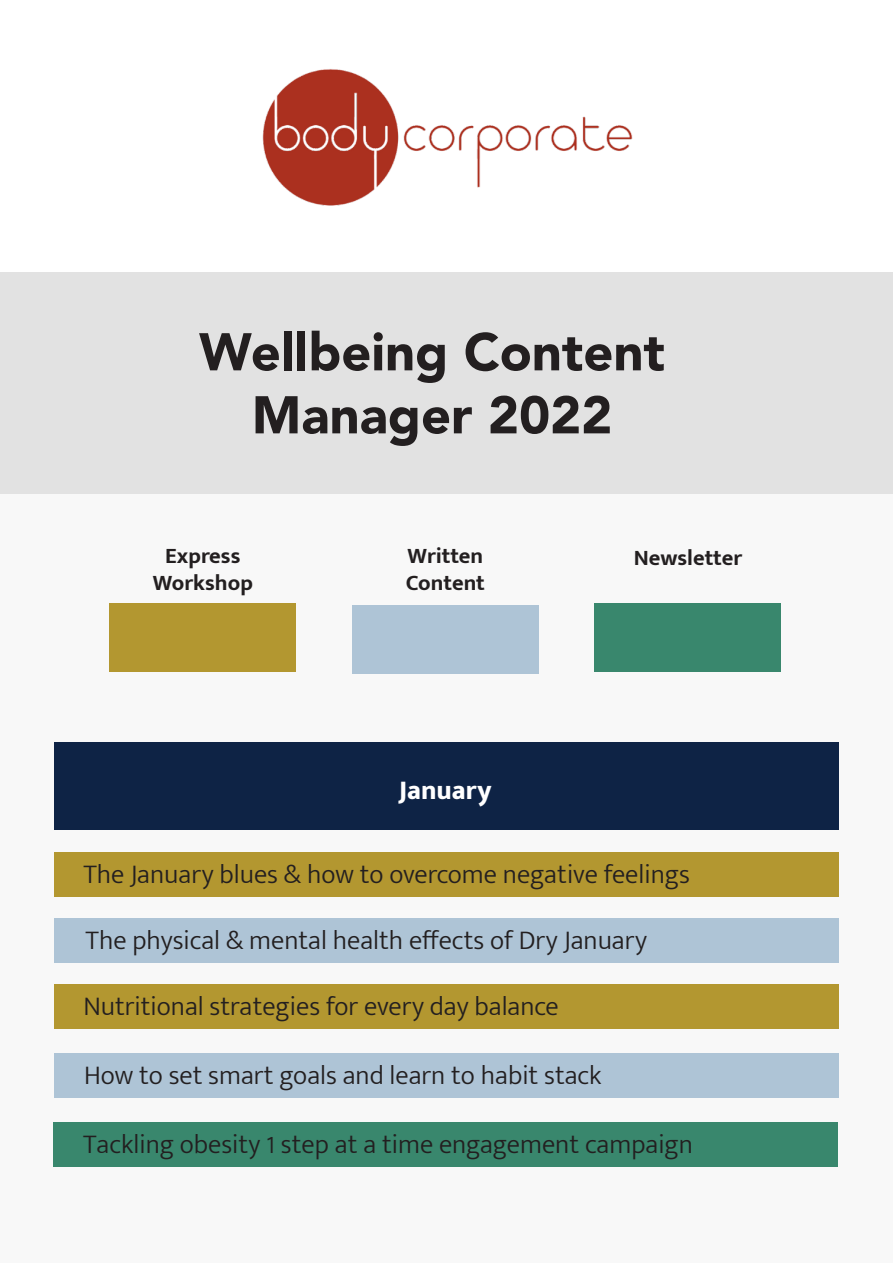
<style>
.page{position:relative;width:893px;height:1263px;background:#fff}
.page>*{position:absolute;margin:0;border:0;box-sizing:border-box;transform-origin:0 0}
.t1{font:900 52.5px "Avenir";color:#231f20}
.t2{font:300 27px "Mukta Mahee";color:#231f20}
.t3{font:800 27px "Mukta Mahee";color:#fff}
.t4{font:700 22.5px/27px "Mukta Mahee";color:#231f20}
</style>
<div class="page">
<div style="left:0;top:234px;width:893px;height:1029px;background:#f8f8f8"></div>
<div style="left:0;top:0;width:893px;height:272px;background:#fff"></div>
<img style="left:262px;top:69px;width:371px;height:137px">
<div style="left:109px;top:604px;width:187px;height:68px;background:#b39730"></div>
<div style="left:352px;top:605px;width:187px;height:68px;background:#aec4d6"></div>
<div style="left:595px;top:604px;width:186px;height:68px;background:#39876d"></div>
<div style="left:54px;top:742px;width:785px;height:87px;background:#0e2345"></div>
<div style="left:54px;top:853px;width:785px;height:44px;background:#b39730"></div>
<div style="left:54px;top:918px;width:785px;height:45px;background:#aec4d6"></div>
<div style="left:54px;top:984px;width:785px;height:45px;background:#b39730"></div>
<div style="left:54px;top:1053px;width:785px;height:45px;background:#aec4d6"></div>
<div style="left:53px;top:1123px;width:785px;height:44px;background:#39876d"></div>
<div style="left:0;top:272px;width:893px;height:221px;background:#e2e2e2"></div>
<p class="t1" style="left:199px;top:307px;width:467px">Wellbeing Content</p>
<p class="t1" style="left:252px;top:370px;width:362px">Manager 2022</p>
<p class="t4" style="left:165px;top:542px;width:77px">Express</p>
<p class="t4" style="left:153px;top:569px;width:102px">Workshop</p>
<p class="t4" style="left:406px;top:542px;width:80px">Written<br>Content</p>
<p class="t4" style="left:634px;top:543px;width:110px">Newsletter</p>
<p class="t3" style="left:399px;top:773px;width:94px">January</p>
<p class="t2" style="left:83px;top:858px;width:608px">The January blues &amp; how to overcome negative feelings</p>
<p class="t2" style="left:86px;top:924px;width:563px">The physical &amp; mental health effects of Dry January</p>
<p class="t2" style="left:83px;top:990px;width:477px">Nutritional strategies for every day balance</p>
<p class="t2" style="left:84px;top:1059px;width:519px">How to set smart goals and learn to habit stack</p>
<p class="t2" style="left:83px;top:1128px;width:611px">Tackling obesity 1 step at a time engagement campaign</p>
</div>
